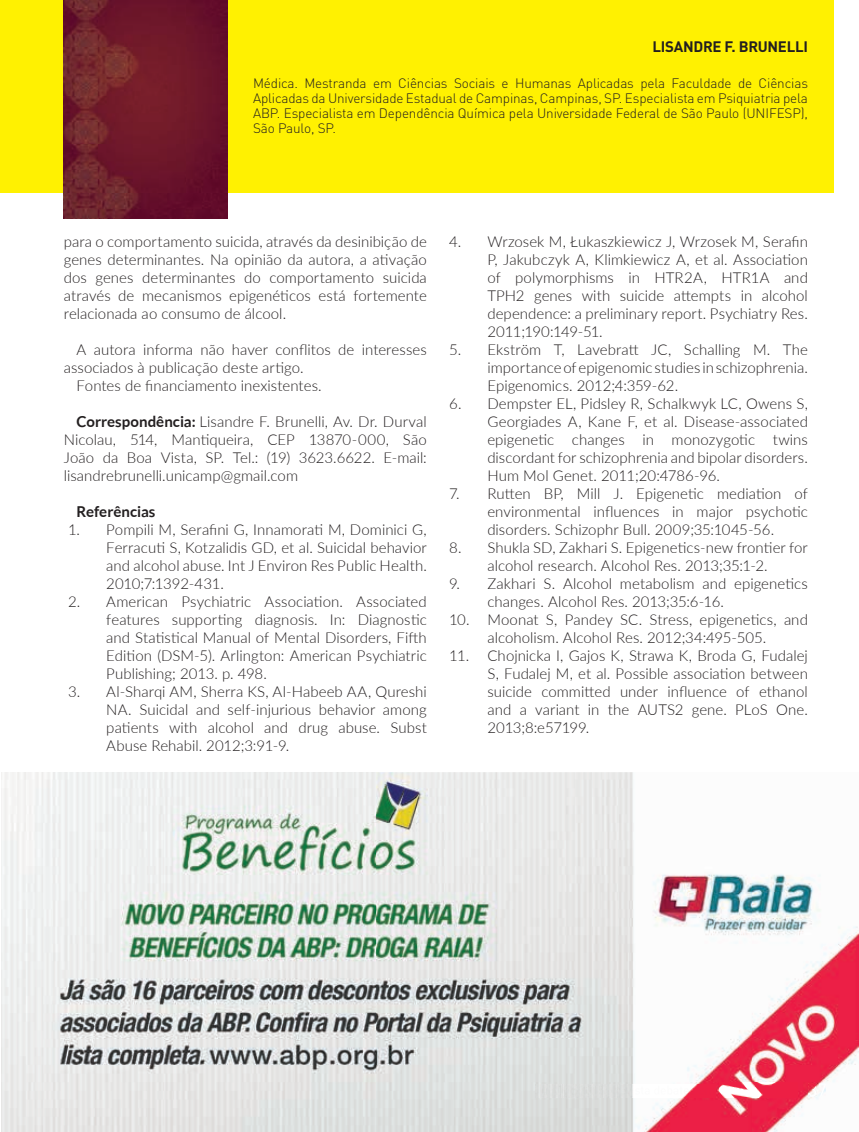
<style>
.page{position:relative;width:859px;height:1132px;background:#fff}
.page>*{position:absolute;margin:0;border:0;box-sizing:border-box;transform-origin:0 0}
.t1{font:300 15px/18px "Lato";letter-spacing:.005em;color:#231f20;text-align:justify}
.t2{font:700 15px "DIN";letter-spacing:-.02em;color:#231f20}
.t3{font:700 15px "Lato";color:#231f20}
.t4{font:300 13.5px/15px "DIN";letter-spacing:-.01em;color:#231f20;text-align:justify}
.s1{font-weight:700}
</style>
<div class="page">
<div style="left:0;top:0;width:833px;height:192px;background:#fff101"></div>
<img style="left:64px;top:0;width:164px;height:218px">
<img style="left:2px;top:772px;width:857px;height:359px">
<img style="left:809px;top:1082px;width:17px;height:14px">
<img style="left:536px;top:1084px;width:179px;height:12px">
<img style="left:719px;top:1082px;width:78px;height:14px">
<p class="t2" style="left:653px;top:37px;width:157px">LISANDRE F. BRUNELLI</p>
<p class="t4" style="left:253px;top:76px;width:556px">Médica. Mestranda em Ciências Sociais e Humanas Aplicadas pela Faculdade de Ciências Aplicadas da Universidade Estadual de Campinas, Campinas, SP. Especialista em Psiquiatria pela ABP. Especialista em Dependência Química pela Universidade Federal de São Paulo (UNIFESP), São Paulo, SP.</p>
<p class="t1" style="left:64px;top:232px;width:365px">para o comportamento suicida, através da desinibição de genes determinantes. Na opinião da autora, a ativação dos genes determinantes do comportamento suicida através de mecanismos epigenéticos está fortemente relacionada ao consumo de álcool.</p>
<p class="t1" style="left:77px;top:340px;width:352px">A autora informa não haver conflitos de interesses</p>
<p class="t1" style="left:64px;top:358px;width:241px">associados à publicação deste artigo.</p>
<p class="t1" style="left:77px;top:376px;width:247px">Fontes de financiamento inexistentes.</p>
<p class="t1" style="left:64px;top:412px;width:365px;text-indent:13px"><span class="s1">Correspondência:</span> Lisandre F. Brunelli, Av. Dr. Durval Nicolau, 514, Mantiqueira, CEP 13870-000, São João da Boa Vista, SP. Tel.: (19) 3623.6622. E-mail: lisandrebrunelli.unicamp@gmail.com</p>
<p class="t3" style="left:77px;top:503px;width:80px">Referências</p>
<p class="t1" style="left:106px;top:520px;width:322px;text-indent:-38px">1. Pompili M, Serafini G, Innamorati M, Dominici G, Ferracuti S, Kotzalidis GD, et al. Suicidal behavior and alcohol abuse. Int J Environ Res Public Health.<br>2010;7:1392-431.</p>
<p class="t1" style="left:106px;top:592px;width:322px;text-indent:-38px">2. American Psychiatric Association. Associated features supporting diagnosis. In: Diagnostic and Statistical Manual of Mental Disorders, Fifth Edition (DSM-5). Arlington: American Psychiatric Publishing; 2013. p. 498.</p>
<p class="t1" style="left:106px;top:682px;width:322px;text-indent:-38px">3. Al-Sharqi AM, Sherra KS, Al-Habeeb AA, Qureshi NA. Suicidal and self-injurious behavior among patients with alcohol and drug abuse. Subst Abuse Rehabil. 2012;3:91-9.</p>
<p class="t1" style="left:487px;top:232px;width:322px;text-indent:-38px">4. Wrzosek M, Łukaszkiewicz J, Wrzosek M, Serafin P, Jakubczyk A, Klimkiewicz A, et al. Association of polymorphisms in HTR2A, HTR1A and TPH2 genes with suicide attempts in alcohol dependence: a preliminary report. Psychiatry Res.<br>2011;190:149-51.</p>
<p class="t1" style="left:487px;top:340px;width:322px;text-indent:-38px">5. Ekström T, Lavebratt JC, Schalling M. The importance of epigenomic studies in schizophrenia.<br>Epigenomics. 2012;4:359-62.</p>
<p class="t1" style="left:487px;top:394px;width:322px;text-indent:-38px">6. Dempster EL, Pidsley R, Schalkwyk LC, Owens S, Georgiades A, Kane F, et al. Disease-associated epigenetic changes in monozygotic twins discordant for schizophrenia and bipolar disorders.<br>Hum Mol Genet. 2011;20:4786-96.</p>
<p class="t1" style="left:487px;top:484px;width:322px;text-indent:-38px">7. Rutten BP, Mill J. Epigenetic mediation of environmental influences in major psychotic disorders. Schizophr Bull. 2009;35:1045-56.</p>
<p class="t1" style="left:449px;top:538px;width:360px;text-align:center">8. Shukla SD, Zakhari S. Epigenetics-new frontier for alcohol research. Alcohol Res. 2013;35:1-2.</p>
<p class="t1" style="left:487px;top:574px;width:322px;text-indent:-38px">9. Zakhari S. Alcohol metabolism and epigenetics changes. Alcohol Res. 2013;35:6-16.</p>
<p class="t1" style="left:449px;top:610px;width:360px;text-align:center">10. Moonat S, Pandey SC. Stress, epigenetics, and alcoholism. Alcohol Res. 2012;34:495-505.</p>
<p class="t1" style="left:487px;top:646px;width:322px;text-indent:-38px">11. Chojnicka I, Gajos K, Strawa K, Broda G, Fudalej S, Fudalej M, et al. Possible association between suicide committed under influence of ethanol and a variant in the AUTS2 gene. PLoS One.<br>2013;8:e57199.</p>
</div>
